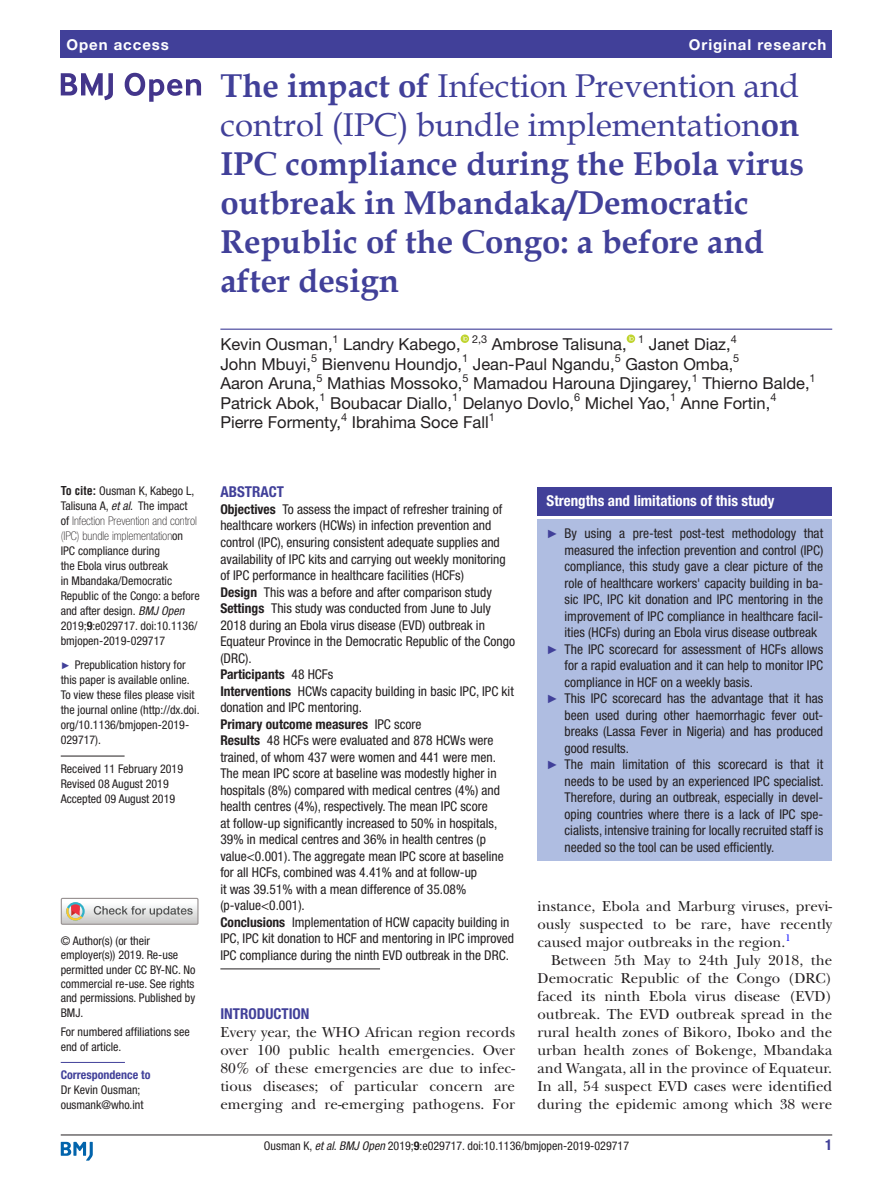
<style>
.page{position:relative;width:893px;height:1191px;background:#fff}
.page>*{position:absolute;margin:0;border:0;box-sizing:border-box;transform-origin:0 0}
.t1{font:700 33px/39px "Book Antiqua";color:#414099}
.t2{font:16.5px/19.5px "Helvetica Neue LT Std";color:#231f20}
.t3{font:15px/18px "New Baskerville";color:#231f20;text-align:justify}
.t4{font:700 condensed 15px "Helvetica Neue LT Std";color:#fff}
.t5{font:700 15px "Helvetica Neue LT Std";letter-spacing:.065em;color:#fff}
.t6{font:700 condensed 15px "Helvetica Neue LT Std";color:#414099}
.t7{font:condensed 13.5px/16.5px "Helvetica Neue LT Std";color:#231f20}
.t8{font:condensed 12px/15px "Helvetica Neue LT Std";color:#231f20}
.t9{font:700 condensed 12px "Helvetica Neue LT Std";color:#414099}
.s1{font-weight:400}
.s2{font-family:"Helvetica LT Std";font-weight:700}
.s3{font-style:italic}
.s4{font-weight:100}
.s5{font-weight:700}
.s6{font-family:"Arial";font-stretch:normal;font-size:9.75px;color:#414099}
.s7{font-family:"Arial";font-stretch:normal;font-size:12px;color:#414099}
</style>
<div class="page">
<hr style="left:61px;top:1134px;width:771px;height:1px;background:#231f20">
<svg style="left:61px;top:1141px;width:32px;height:19px"></svg>
<div style="left:61px;top:31px;width:771px;height:27px;background:#414099"></div>
<hr style="left:220px;top:328px;width:612px;height:2px;background:#414099">
<svg style="left:461px;top:334px;width:8px;height:9px"></svg>
<svg style="left:627px;top:334px;width:8px;height:9px"></svg>
<hr style="left:61px;top:755px;width:64px;height:1px;background:#231f20">
<hr style="left:61px;top:1062px;width:64px;height:1px;background:#414099">
<svg style="left:61px;top:73px;width:52px;height:27px"></svg>
<svg style="left:125px;top:73px;width:76px;height:29px"></svg>
<div style="left:61px;top:897px;width:138px;height:27px;border:1px solid #969090"></div>
<svg style="left:61px;top:898px;width:137px;height:26px"></svg>
<div style="left:538px;top:487px;width:294px;height:28px;background:#414099"></div>
<div style="left:538px;top:519px;width:294px;height:341px;background:#afbde1"></div>
<hr style="left:220px;top:968px;width:160px;height:1px;background:#231f20">
<p class="t5" style="left:66px;top:35px;width:104px">Open access</p>
<p class="t5" style="left:689px;top:35px;width:139px">Original research</p>
<h1 class="t1" style="left:220px;top:66px;width:585px">The impact of <span class="s1">Infection Prevention and control (IPC) bundle implementation</span>on IPC compliance during the Ebola virus outbreak in Mbandaka/Democratic Republic of the Congo: a before and after design</h1>
<p class="t2" style="left:220px;top:334px;width:597px">Kevin Ousman,<sup>1</sup> Landry Kabego, <sup>2,3</sup> Ambrose Talisuna, <sup>1</sup> Janet Diaz,<sup>4<br></sup>John Mbuyi,<sup>5</sup> Bienvenu Houndjo,<sup>1</sup> Jean-Paul Ngandu,<sup>5</sup> Gaston Omba,<sup>5<br></sup>Aaron Aruna,<sup>5</sup> Mathias Mossoko,<sup>5</sup> Mamadou Harouna Djingarey,<sup>1</sup> Thierno Balde,<sup>1<br></sup>Patrick Abok,<sup>1</sup> Boubacar Diallo,<sup>1</sup> Delanyo Dovlo,<sup>6</sup> Michel Yao,<sup>1</sup> Anne Fortin,<sup>4<br></sup>Pierre Formenty,<sup>4</sup> Ibrahima Soce Fall<sup>1</sup></p>
<p class="t8" style="left:61px;top:483px;width:141px"><span class="s2">To cite:</span> Ousman K, Kabego L,<br>Talisuna A, <span class="s3">et al</span>. The impact<br>of <span class="s4">Infection Prevention and control (IPC) bundle implementation</span>on<br>IPC compliance during<br>the Ebola virus outbreak<br>in Mbandaka/Democratic<br>Republic of the Congo: a before and after design. <span class="s3">BMJ Open<br></span>2019;<span class="s5">9</span>:e029717. doi:10.1136/ bmjopen-2019-029717</p>
<p class="t8" style="left:61px;top:657px;width:140px"><span class="s6">►</span> Prepublication history for this paper is available online.<br>To view these files please visit the journal online (http://dx.doi. org/10.1136/bmjopen-2019-<br>029717).</p>
<p class="t8" style="left:61px;top:761px;width:124px">Received 11 February 2019<br>Revised 08 August 2019<br>Accepted 09 August 2019</p>
<p class="t8" style="left:61px;top:933px;width:136px;line-height:14.4px">© Author(s) (or their employer(s)) 2019. Re-use permitted under CC BY-NC. No commercial re-use. See rights and permissions. Published by<br>BMJ.</p>
<p class="t8" style="left:61px;top:1024px;width:130px">For numbered affiliations see end of article.</p>
<p class="t9" style="left:61px;top:1067px;width:91px">Correspondence to</p>
<p class="t8" style="left:61px;top:1082px;width:84px">Dr Kevin Ousman; ousmank@who.int</p>
<p class="t6" style="left:220px;top:483px;width:65px">Abstract</p>
<p class="t7" style="left:220px;top:501px;width:296px"><span class="s5">Objectives</span> To assess the impact of refresher training of healthcare workers (HCWs) in infection prevention and control (IPC), ensuring consistent adequate supplies and availability of IPC kits and carrying out weekly monitoring of IPC performance in healthcare facilities (HCFs)<br><span class="s5">Design</span> This was a before and after comparison study <span class="s5">Settings</span> This study was conducted from June to July 2018 during an Ebola virus disease (EVD) outbreak in Equateur Province in the Democratic Republic of the Congo (DRC).<br><span class="s5">Participants</span> 48 HCFs<br><span class="s5">Interventions</span> HCWs capacity building in basic IPC, IPC kit donation and IPC mentoring.<br><span class="s5">Primary outcome measures</span> IPC score<br><span class="s5">Results</span> 48 HCFs were evaluated and 878 HCWs were trained, of whom 437 were women and 441 were men.<br>The mean IPC score at baseline was modestly higher in hospitals (8%) compared with medical centres (4%) and health centres (4%), respectively. The mean IPC score<br>at follow-up significantly increased to 50% in hospitals, 39% in medical centres and 36% in health centres (p value&lt;0.001). The aggregate mean IPC score at baseline for all HCFs, combined was 4.41% and at follow-up<br>it was 39.51% with a mean difference of 35.08% (p-value&lt;0.001).<br><span class="s5">Conclusions</span> Implementation of HCW capacity building in IPC, IPC kit donation to HCF and mentoring in IPC improved IPC compliance during the ninth EVD outbreak in the DRC.</p>
<p class="t6" style="left:220px;top:1004px;width:91px">Introduction</p>
<p class="t3" style="left:220px;top:1023px;width:296px">Every year, the WHO African region records over 100 public health emergencies. Over 80% of these emergencies are due to infec&shy;tious diseases; of particular concern are emerging and re-emerging pathogens. For</p>
<p class="t4" style="left:547px;top:492px;width:229px">Strengths and limitations of this study</p>
<p class="t7" style="left:547px;top:525px;width:278px"><span class="s7">►</span> By using a pre-test post-test methodology that</p>
<p class="t7" style="left:565px;top:541px;width:260px">measured the infection prevention and control (IPC)</p>
<p class="t7" style="left:565px;top:558px;width:260px">compliance, this study gave a clear picture of the</p>
<p class="t7" style="left:565px;top:574px;width:260px">role of healthcare workers' capacity building in ba-</p>
<p class="t7" style="left:565px;top:591px;width:260px">sic IPC, IPC kit donation and IPC mentoring in the</p>
<p class="t7" style="left:565px;top:607px;width:260px">improvement of IPC compliance in healthcare facil-</p>
<p class="t7" style="left:565px;top:624px;width:254px">ities (HCFs) during an Ebola virus disease outbreak</p>
<p class="t7" style="left:547px;top:640px;width:278px"><span class="s7">►</span> The IPC scorecard for assessment of HCFs allows</p>
<p class="t7" style="left:565px;top:657px;width:260px">for a rapid evaluation and it can help to monitor IPC</p>
<p class="t7" style="left:565px;top:673px;width:190px">compliance in HCF on a weekly basis.</p>
<p class="t7" style="left:547px;top:690px;width:278px"><span class="s7">►</span> This IPC scorecard has the advantage that it has</p>
<p class="t7" style="left:565px;top:706px;width:260px">been used during other haemorrhagic fever out-</p>
<p class="t7" style="left:565px;top:723px;width:260px">breaks (Lassa Fever in Nigeria) and has produced</p>
<p class="t7" style="left:565px;top:739px;width:66px">good results.</p>
<p class="t7" style="left:547px;top:756px;width:278px"><span class="s7">►</span> The main limitation of this scorecard is that it</p>
<p class="t7" style="left:565px;top:772px;width:261px">needs to be used by an experienced IPC specialist.</p>
<p class="t7" style="left:565px;top:789px;width:260px">Therefore, during an outbreak, especially in devel-</p>
<p class="t7" style="left:565px;top:805px;width:260px">oping countries where there is a lack of IPC spe-</p>
<p class="t7" style="left:565px;top:822px;width:260px">cialists, intensive training for locally recruited staff is</p>
<p class="t7" style="left:565px;top:838px;width:211px">needed so the tool can be used efficiently.</p>
<p class="t3" style="left:538px;top:897px;width:296px">instance, Ebola and Marburg viruses, previ&shy;ously suspected to be rare, have recently caused major outbreaks in the region.<sup>1</sup></p>
<p class="t3" style="left:538px;top:951px;width:296px;text-indent:14px">Between 5th May to 24th July 2018, the Democratic Republic of the Congo (DRC) faced its ninth Ebola virus disease (EVD) outbreak. The EVD outbreak spread in the rural health zones of Bikoro, Iboko and the urban health zones of Bokenge, Mbandaka and Wangata, all in the province of Equateur.<br>In all, 54 suspect EVD cases were identified during the epidemic among which 38 were</p>
<p class="t8" style="left:264px;top:1137px;width:367px">Ousman K, <span class="s3">et al</span>. <span class="s3">BMJ Open</span> 2019;<span class="s5">9</span>:e029717. doi:10.1136/bmjopen-2019-029717</p>
<p class="t6" style="left:825px;top:1135px;width:9px">1</p>
</div>
